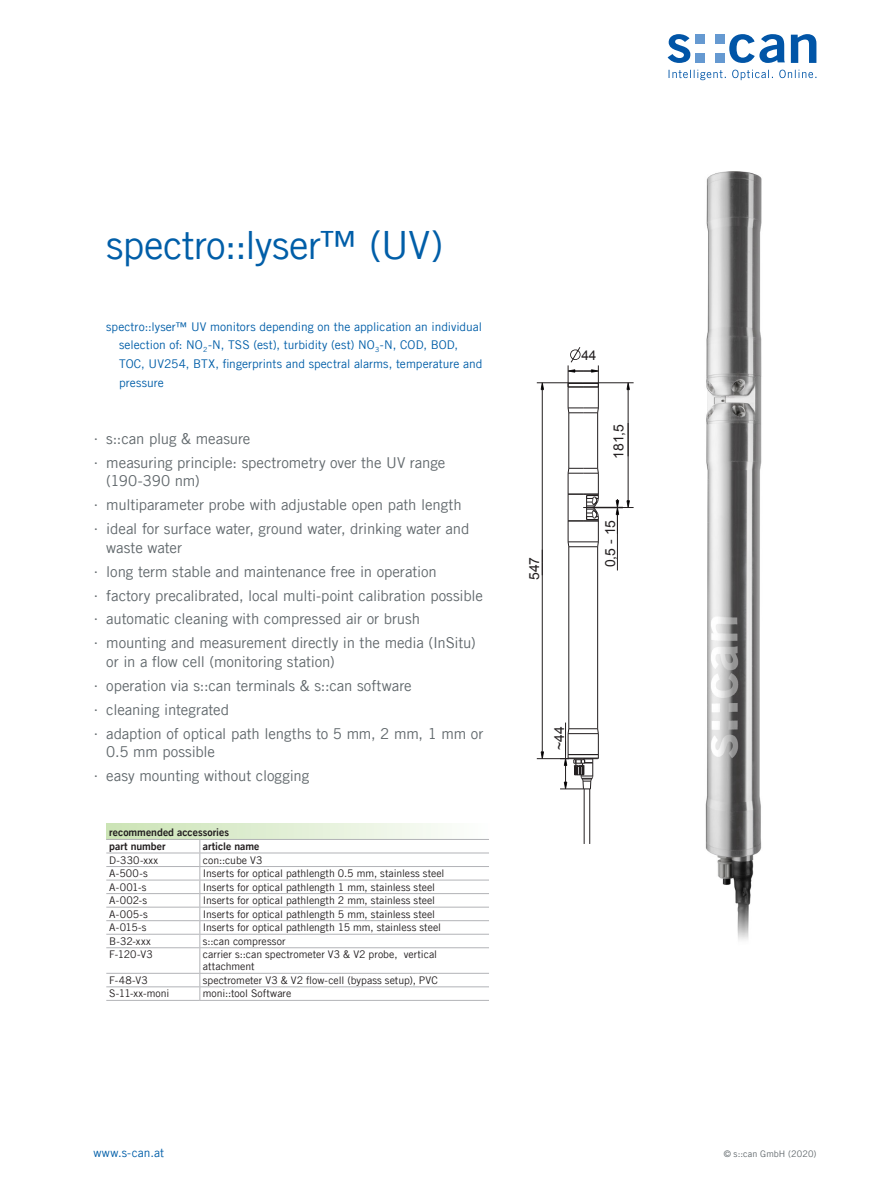
<style>
.page{position:relative;width:893px;height:1191px;background:#fff}
.page>*{position:absolute;margin:0;border:0;box-sizing:border-box;transform-origin:0 0}
.Produkttitel{font:39px "Trade Gothic LT Com";letter-spacing:-.015em;color:#015ea8}
.t1{font:15px/18.8px "Trade Gothic LT Com";letter-spacing:-.01em;color:#62696d}
.Masszeichnung{font:13.95px "Arial";color:#231f20}
.Masszeichnung-2{font:13.5px "Arial";color:#231f20}
.Messparameter{font:12px/18.8px "Trade Gothic LT Com";color:#015ea8}
.Tabelle{font:10.5px/12px "Trade Gothic LT Com";color:#231f20}
.Tabelle_Header{font:10.5px "Trade Gothic LT Com Bd 2";color:#231f20}
.t2{font:9px "Trade Gothic LT Com";letter-spacing:.015em;color:#62696d}
.s1{font-family:"Trade Gothic LT Std";font-stretch:expanded}
</style>
<div class="page">
<svg style="left:668px;top:34px;width:22px;height:29px"></svg>
<svg style="left:729px;top:34px;width:56px;height:29px"></svg>
<svg style="left:791px;top:34px;width:25px;height:29px"></svg>
<div style="left:695px;top:34px;width:10px;height:10px;background:#6599d1"></div>
<div style="left:715px;top:34px;width:9px;height:10px;background:#6599d1"></div>
<div style="left:695px;top:53px;width:10px;height:10px;background:#6599d1"></div>
<div style="left:715px;top:53px;width:9px;height:10px;background:#6599d1"></div>
<svg style="left:669px;top:70px;width:147px;height:10px"></svg>
<img style="left:705px;top:171px;width:57px;height:769px">
<hr style="left:568px;top:547px;width:1px;height:181px;background:#231f20">
<hr style="left:597px;top:547px;width:1px;height:181px;background:#231f20">
<hr style="left:568px;top:413px;width:1px;height:55px;background:#231f20">
<hr style="left:597px;top:413px;width:1px;height:55px;background:#231f20">
<hr style="left:584px;top:789px;width:1px;height:55px;background:#231f20">
<hr style="left:589px;top:789px;width:1px;height:55px;background:#231f20">
<svg style="left:567px;top:467px;width:32px;height:80px"></svg>
<hr style="left:537px;top:382px;width:32px;height:1px;background:#231f20">
<hr style="left:537px;top:758px;width:32px;height:1px;background:#231f20">
<hr style="left:542px;top:389px;width:1px;height:173px;background:#231f20">
<hr style="left:542px;top:562px;width:1px;height:190px;background:#231f20">
<svg style="left:541px;top:751px;width:3px;height:8px"></svg>
<svg style="left:541px;top:382px;width:3px;height:8px"></svg>
<hr style="left:617px;top:513px;width:1px;height:57px;background:#231f20">
<svg style="left:616px;top:499px;width:3px;height:35px"></svg>
<hr style="left:583px;top:507px;width:51px;height:1px;background:#231f20">
<hr style="left:598px;top:382px;width:36px;height:1px;background:#231f20">
<hr style="left:628px;top:440px;width:1px;height:60px;background:#231f20">
<hr style="left:628px;top:389px;width:1px;height:51px;background:#231f20">
<svg style="left:627px;top:382px;width:3px;height:8px"></svg>
<svg style="left:626px;top:500px;width:4px;height:7px"></svg>
<hr style="left:565px;top:722px;width:1px;height:33px;background:#231f20">
<svg style="left:560px;top:728px;width:39px;height:61px"></svg>
<svg style="left:567px;top:347px;width:32px;height:66px"></svg>
<div style="left:106px;top:823px;width:383px;height:16px;background:linear-gradient(to right,#cbe3b4,#fdfefc)"></div>
<hr style="left:106px;top:839px;width:94px;height:1px;background:#b2b3b7">
<hr style="left:200px;top:839px;width:289px;height:1px;background:#b2b3b7">
<hr style="left:106px;top:852px;width:94px;height:1px;background:#b2b3b7">
<hr style="left:200px;top:852px;width:289px;height:1px;background:#b2b3b7">
<hr style="left:106px;top:866px;width:94px;height:1px;background:#b2b3b7">
<hr style="left:200px;top:866px;width:289px;height:1px;background:#b2b3b7">
<hr style="left:106px;top:879px;width:94px;height:1px;background:#b2b3b7">
<hr style="left:200px;top:879px;width:289px;height:1px;background:#b2b3b7">
<hr style="left:106px;top:893px;width:94px;height:1px;background:#b2b3b7">
<hr style="left:200px;top:893px;width:289px;height:1px;background:#b2b3b7">
<hr style="left:106px;top:906px;width:94px;height:1px;background:#b2b3b7">
<hr style="left:200px;top:906px;width:289px;height:1px;background:#b2b3b7">
<hr style="left:106px;top:920px;width:94px;height:1px;background:#b2b3b7">
<hr style="left:200px;top:920px;width:289px;height:1px;background:#b2b3b7">
<hr style="left:106px;top:934px;width:94px;height:1px;background:#b2b3b7">
<hr style="left:200px;top:934px;width:289px;height:1px;background:#b2b3b7">
<hr style="left:106px;top:947px;width:94px;height:1px;background:#b2b3b7">
<hr style="left:200px;top:947px;width:289px;height:1px;background:#b2b3b7">
<hr style="left:106px;top:973px;width:94px;height:1px;background:#b2b3b7">
<hr style="left:200px;top:973px;width:289px;height:1px;background:#b2b3b7">
<hr style="left:106px;top:986px;width:94px;height:1px;background:#b2b3b7">
<hr style="left:200px;top:986px;width:289px;height:1px;background:#b2b3b7">
<svg style="left:199px;top:840px;width:1px;height:160px"></svg>
<hr style="left:106px;top:1000px;width:94px;height:1px;background:#b2b3b7">
<hr style="left:200px;top:1000px;width:289px;height:1px;background:#b2b3b7">
<p class="Produkttitel" style="left:106px;top:221px;width:339px">spectro::lyser™ (UV)</p>
<p class="Messparameter" style="left:119px;top:317px;width:365px;text-indent:-13px">spectro::lyser™ UV monitors depending on the application an individual selection of: NO<sub>2</sub>-N, TSS (est), turbidity (est) NO<sub>3</sub>-N, COD, BOD, TOC, UV254, BTX, fingerprints and spectral alarms, temperature and pressure</p>
<p class="t1" style="left:94px;top:429px;width:158px"><span class="s1">∙</span> s::can plug &amp; measure</p>
<p class="t1" style="left:106px;top:453px;width:341px;text-indent:-13px"><span class="s1">∙</span> measuring principle: spectrometry over the UV range (190-390 nm)</p>
<p class="t1" style="left:94px;top:495px;width:370px"><span class="s1">∙</span> multiparameter probe with adjustable open path length</p>
<p class="t1" style="left:106px;top:519px;width:365px;text-indent:-13px"><span class="s1">∙</span> ideal for surface water, ground water, drinking water and waste water</p>
<p class="t1" style="left:94px;top:562px;width:345px"><span class="s1">∙</span> long term stable and maintenance free in operation</p>
<p class="t1" style="left:94px;top:585px;width:391px"><span class="s1">∙</span> factory precalibrated, local multi-point calibration possible</p>
<p class="t1" style="left:94px;top:609px;width:328px"><span class="s1">∙</span> automatic cleaning with compressed air or brush</p>
<p class="t1" style="left:106px;top:633px;width:371px;text-indent:-13px"><span class="s1">∙</span> mounting and measurement directly in the media (InSitu) or in a flow cell (monitoring station)</p>
<p class="t1" style="left:94px;top:676px;width:320px"><span class="s1">∙</span> operation via s::can terminals &amp; s::can software</p>
<p class="t1" style="left:94px;top:700px;width:137px"><span class="s1">∙</span> cleaning integrated</p>
<p class="t1" style="left:106px;top:723px;width:378px;text-indent:-13px"><span class="s1">∙</span> adaption of optical path lengths to 5 mm, 2 mm, 1 mm or<br>0.5 mm possible</p>
<p class="t1" style="left:94px;top:766px;width:217px"><span class="s1">∙</span> easy mounting without clogging</p>
<p class="Tabelle_Header" style="left:109px;top:826px;width:121px">recommended accessories</p>
<p class="Tabelle_Header" style="left:109px;top:839px;width:58px">part number</p>
<p class="Tabelle_Header" style="left:203px;top:839px;width:58px">article name</p>
<p class="Tabelle" style="left:109px;top:853px;width:50px">D-330-xxx</p>
<p class="Tabelle" style="left:203px;top:853px;width:61px">con::cube V3</p>
<p class="Tabelle" style="left:109px;top:867px;width:40px">A-500-s</p>
<p class="Tabelle" style="left:203px;top:867px;width:243px">Inserts for optical pathlength 0.5 mm, stainless steel</p>
<p class="Tabelle" style="left:109px;top:880px;width:39px">A-001-s</p>
<p class="Tabelle" style="left:203px;top:880px;width:234px">Inserts for optical pathlength 1 mm, stainless steel</p>
<p class="Tabelle" style="left:109px;top:894px;width:39px">A-002-s</p>
<p class="Tabelle" style="left:203px;top:894px;width:234px">Inserts for optical pathlength 2 mm, stainless steel</p>
<p class="Tabelle" style="left:109px;top:908px;width:40px">A-005-s</p>
<p class="Tabelle" style="left:203px;top:908px;width:234px">Inserts for optical pathlength 5 mm, stainless steel</p>
<p class="Tabelle" style="left:109px;top:921px;width:39px">A-015-s</p>
<p class="Tabelle" style="left:203px;top:921px;width:240px">Inserts for optical pathlength 15 mm, stainless steel</p>
<p class="Tabelle" style="left:109px;top:935px;width:43px">B-32-xxx</p>
<p class="Tabelle" style="left:203px;top:935px;width:84px">s::can compressor</p>
<p class="Tabelle" style="left:109px;top:948px;width:45px">F-120-V3</p>
<p class="Tabelle" style="left:203px;top:948px;width:236px">carrier s::can spectrometer V3 &amp; V2 probe, vertical attachment</p>
<p class="Tabelle" style="left:109px;top:974px;width:40px">F-48-V3</p>
<p class="Tabelle" style="left:203px;top:974px;width:236px">spectrometer V3 &amp; V2 flow-cell (bypass setup), PVC</p>
<p class="Tabelle" style="left:109px;top:987px;width:62px">S-11-xx-moni</p>
<p class="Tabelle" style="left:203px;top:987px;width:90px">moni::tool Software</p>
<p class="Masszeichnung" style="left:525px;top:580px;width:25px;rotate:-90deg">547</p>
<p class="Masszeichnung-2" style="left:581px;top:346px;width:16px">44</p>
<p class="Masszeichnung" style="left:609px;top:459px;width:36px;rotate:-90deg">181,5</p>
<p class="Masszeichnung" style="left:601px;top:567px;width:49px;rotate:-90deg">0,5 - 15</p>
<p class="Masszeichnung" style="left:550px;top:750px;width:25px;rotate:-90deg">~44</p>
<p class="Messparameter" style="left:94px;top:1143px;width:72px">www.s-can.at</p>
<p class="t2" style="left:724px;top:1148px;width:94px">© s::can GmbH (2020)</p>
</div>
